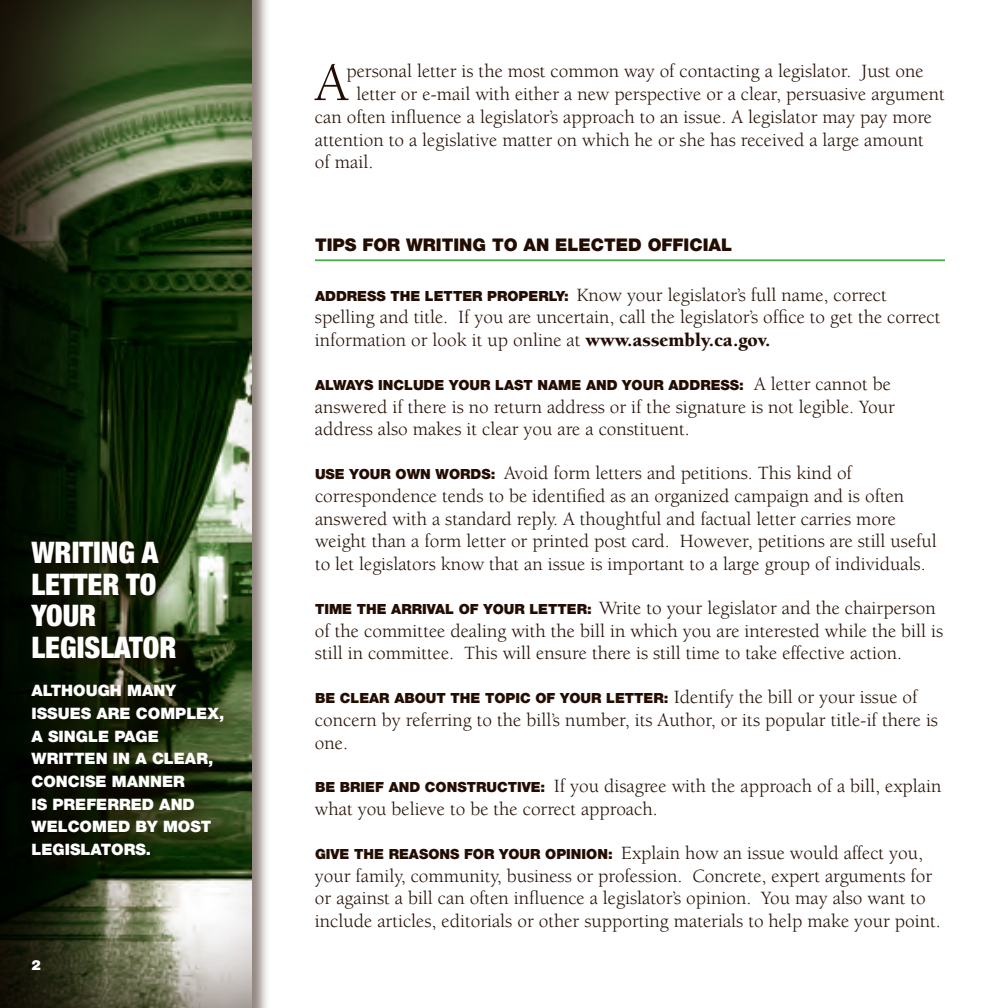
<style>
.page{position:relative;width:1008px;height:1008px;background:#fff}
.page>*{position:absolute;margin:0;border:0;box-sizing:border-box;transform-origin:0 0}
.t1{font:55.12px "Berkeley";color:#230d02}
.left_head{font:900 condensed 29.75px/31.5px "Helvetica Neue LT Pro";color:#fff}
.Body{font:19.25px/22.8px "Berkeley";color:#230d02}
.copy_subhead{font:900 17.5px "Helvetica Neue LT Pro";color:#230d02}
.left_subhead{font:900 15.75px/22.8px "Helvetica Neue LT Pro";color:#fff}
.Body-2{font:900 14px "Helvetica Neue LT Pro";color:#230d02}
.Body-3{font:900 14px "Helvetica Neue LT Pro";color:#fff}
.s1{font-family:"Helvetica Neue LT Pro";font-weight:900;font-size:14px}
.s2{font-weight:900}
.s3{font-family:"Berkeley";font-weight:400;font-size:19.25px}
</style>
<div class="page">
<div style="left:0;top:0;width:270px;height:1008px;background:#230d02;opacity:.5"></div>
<svg style="left:0;top:0;width:253px;height:1008px;background:#36442a"></svg>
<div style="left:21px;top:529px;width:225px;height:349px;background:#230d02;opacity:.9"></div>
<hr style="left:315px;top:259px;width:630px;height:2px;background:#44aa42">
<p class="left_head" style="left:32px;top:537px;width:146px">WRITING A<br>LETTER TO<br>YOUR<br>LEGISLATOR</p>
<p class="left_subhead" style="left:32px;top:679px;width:194px">ALTHOUGH MANY<br>ISSUES ARE COMPLEX,<br>A SINGLE PAGE<br>WRITTEN IN A CLEAR,<br>CONCISE MANNER<br>IS PREFERRED AND<br>WELCOMED BY MOST<br>LEGISLATORS.</p>
<p class="Body-3" style="left:32px;top:957px;width:11px">2</p>
<p class="t1" style="left:315px;top:54px;width:35px">A</p>
<p class="Body" style="left:346px;top:60px;width:579px">personal letter is the most common way of contacting a legislator. Just one</p>
<p class="Body" style="left:356px;top:83px;width:590px">letter or e-mail with either a new perspective or a clear, persuasive argument</p>
<p class="Body" style="left:315px;top:106px;width:619px">can often influence a legislator’s approach to an issue. A legislator may pay more</p>
<p class="Body" style="left:315px;top:129px;width:610px">attention to a legislative matter on which he or she has received a large amount</p>
<p class="Body" style="left:315px;top:151px;width:60px">of mail.</p>
<p class="copy_subhead" style="left:315px;top:234px;width:419px">TIPS FOR WRITING TO AN ELECTED OFFICIAL</p>
<p class="Body" style="left:315px;top:284px;width:627px"><span class="s1">ADDRESS THE LETTER PROPERLY:</span> Know your legislator’s full name, correct spelling and title. If you are uncertain, call the legislator’s office to get the correct information or look it up online at <span class="s2">www.assembly.ca.gov.</span></p>
<p class="Body-2" style="left:315px;top:376px;width:578px">ALWAYS INCLUDE YOUR LAST NAME AND YOUR ADDRESS: <span class="s3">A letter cannot be</span></p>
<p class="Body" style="left:315px;top:396px;width:581px">answered if there is no return address or if the signature is not legible. Your address also makes it clear you are a constituent.</p>
<p class="Body" style="left:315px;top:462px;width:623px"><span class="s1">USE YOUR OWN WORDS:</span> Avoid form letters and petitions. This kind of correspondence tends to be identified as an organized campaign and is often answered with a standard reply. A thoughtful and factual letter carries more weight than a form letter or printed post card. However, petitions are still useful to let legislators know that an issue is important to a large group of individuals.</p>
<p class="Body" style="left:315px;top:597px;width:630px"><span class="s1">TIME THE ARRIVAL OF YOUR LETTER:</span> Write to your legislator and the chairperson of the committee dealing with the bill in which you are interested while the bill is still in committee. This will ensure there is still time to take effective action.</p>
<p class="Body-2" style="left:315px;top:690px;width:604px">BE CLEAR ABOUT THE TOPIC OF YOUR LETTER: <span class="s3">Identify the bill or your issue of</span></p>
<p class="Body" style="left:315px;top:709px;width:625px">concern by referring to the bill’s number, its Author, or its popular title-if there is one.</p>
<p class="Body" style="left:315px;top:775px;width:628px"><span class="s1">BE BRIEF AND CONSTRUCTIVE:</span> If you disagree with the approach of a bill, explain what you believe to be the correct approach.</p>
<p class="Body" style="left:315px;top:842px;width:627px"><span class="s1">GIVE THE REASONS FOR YOUR OPINION:</span> Explain how an issue would affect you, your family, community, business or profession. Concrete, expert arguments for or against a bill can often influence a legislator’s opinion. You may also want to include articles, editorials or other supporting materials to help make your point.</p>
</div>
